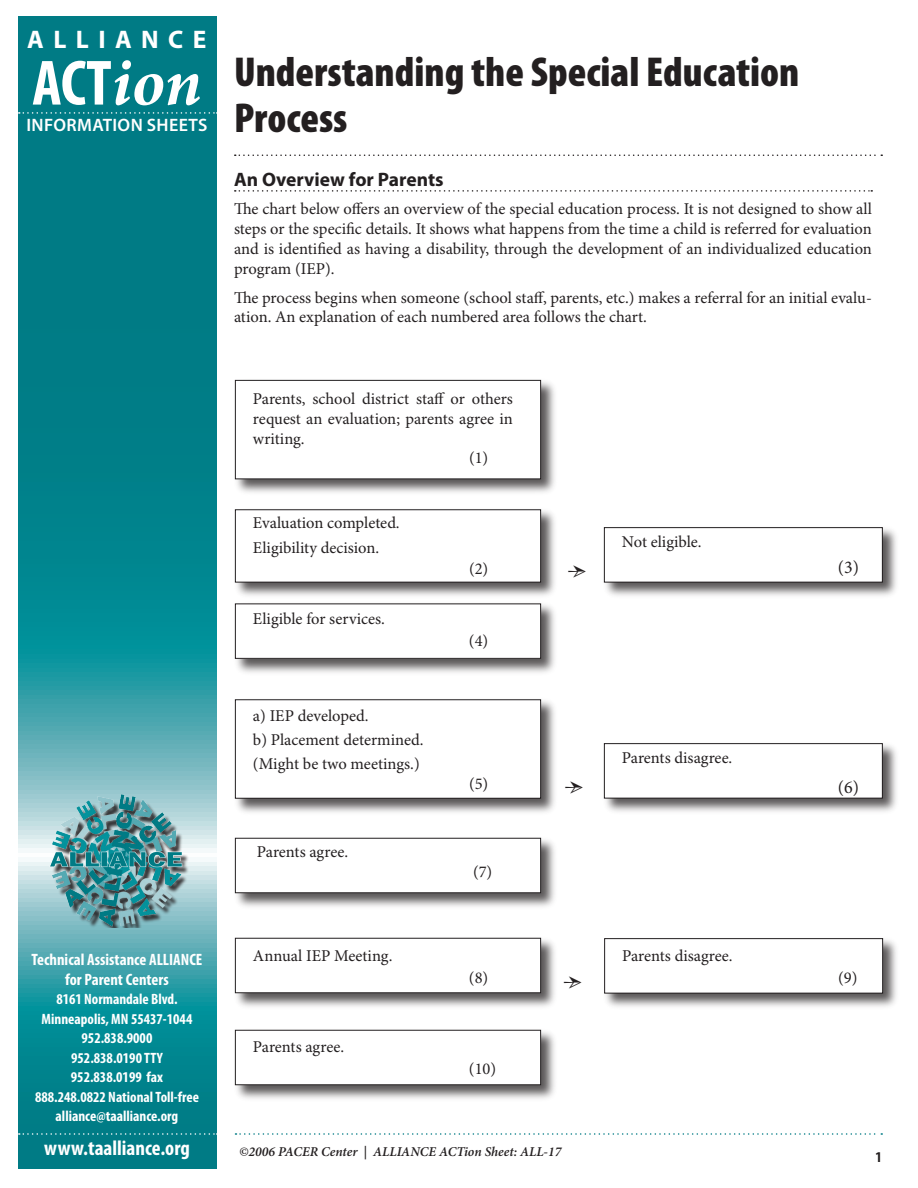
<style>
.page{position:relative;width:918px;height:1188px;background:#fff}
.page>*{position:absolute;margin:0;border:0;box-sizing:border-box;transform-origin:0 0}
.t1{font:700 condensed 64.5px "Myriad";color:#fff}
.t2{font:900 condensed 42px/46.5px "Myriad Pro";color:#231f20}
.t3{font:700 25.5px "Myriad Pro";letter-spacing:.37em;color:#fff}
.t4{font:700 condensed 21px "Myriad Pro";color:#fff}
.t5{font:21px "Minion Pro";color:#231f20}
.t6{font:700 19.5px "Myriad Pro";color:#231f20}
.t7{font:600 18px "Myriad Pro";letter-spacing:.02em;color:#fff}
.t8{font:18px "Minion Pro";color:#231f20}
.t9{font:16.5px/19.8px "Minion Pro";color:#231f20}
.t10{font:700 condensed 16.5px/19.8px "Myriad Pro";color:#fff;text-align:center}
.t11{font:700 condensed 15px/19.5px "Myriad Pro";color:#fff;text-align:center}
.t12{font:700 condensed 15px "Myriad";color:#231f20}
.t13{font:italic 600 13.5px "Minion Pro";color:#231f20}
.s1{font-family:"Minion Pro";font-style:italic;font-stretch:normal;font-size:67.5px}
</style>
<div class="page">
<svg style="left:19px;top:16px;width:198px;height:1152px;background:#168b94"></svg>
<svg style="left:19px;top:112px;width:198px;height:2px"></svg>
<svg style="left:236px;top:1133px;width:646px;height:2px"></svg>
<svg style="left:19px;top:1133px;width:198px;height:2px"></svg>
<div style="left:51px;top:796px;width:139px;height:132px;background:#231f20;opacity:.9"></div>
<img style="left:50px;top:794px;width:133px;height:134px">
<svg style="left:235px;top:154px;width:647px;height:2px"></svg>
<div style="left:232px;top:377px;width:326px;height:120px;background:#231f20;opacity:.75"></div>
<div style="left:235px;top:380px;width:306px;height:99px;background:#fff"></div>
<div style="left:235px;top:380px;width:306px;height:99px;border:1px solid #231f20"></div>
<svg style="left:235px;top:190px;width:637px;height:2px"></svg>
<div style="left:232px;top:697px;width:326px;height:119px;background:#231f20;opacity:.75"></div>
<div style="left:235px;top:700px;width:306px;height:98px;background:#fff"></div>
<div style="left:235px;top:699px;width:306px;height:100px;border:1px solid #231f20"></div>
<div style="left:232px;top:507px;width:326px;height:93px;background:#231f20;opacity:.75"></div>
<div style="left:235px;top:510px;width:306px;height:72px;background:#fff"></div>
<div style="left:235px;top:509px;width:306px;height:74px;border:1px solid #231f20"></div>
<div style="left:232px;top:601px;width:326px;height:75px;background:#231f20;opacity:.75"></div>
<div style="left:235px;top:604px;width:306px;height:54px;background:#fff"></div>
<div style="left:235px;top:604px;width:306px;height:55px;border:1px solid #231f20"></div>
<div style="left:232px;top:835px;width:326px;height:75px;background:#231f20;opacity:.75"></div>
<div style="left:235px;top:838px;width:306px;height:55px;background:#fff"></div>
<div style="left:235px;top:838px;width:306px;height:55px;border:1px solid #231f20"></div>
<div style="left:232px;top:935px;width:326px;height:75px;background:#231f20;opacity:.75"></div>
<div style="left:235px;top:938px;width:306px;height:55px;background:#fff"></div>
<div style="left:235px;top:938px;width:306px;height:55px;border:1px solid #231f20"></div>
<div style="left:232px;top:1027px;width:326px;height:75px;background:#231f20;opacity:.75"></div>
<div style="left:235px;top:1030px;width:306px;height:55px;background:#fff"></div>
<div style="left:235px;top:1030px;width:306px;height:55px;border:1px solid #231f20"></div>
<div style="left:601px;top:525px;width:299px;height:75px;background:#231f20;opacity:.75"></div>
<div style="left:604px;top:528px;width:278px;height:54px;background:#fff"></div>
<div style="left:604px;top:527px;width:279px;height:55px;border:1px solid #231f20"></div>
<div style="left:601px;top:741px;width:299px;height:75px;background:#231f20;opacity:.75"></div>
<div style="left:604px;top:744px;width:278px;height:54px;background:#fff"></div>
<div style="left:604px;top:743px;width:279px;height:55px;border:1px solid #231f20"></div>
<div style="left:602px;top:936px;width:299px;height:75px;background:#231f20;opacity:.75"></div>
<div style="left:605px;top:939px;width:278px;height:54px;background:#fff"></div>
<div style="left:604px;top:938px;width:279px;height:55px;border:1px solid #231f20"></div>
<h3 class="t3" style="left:27px;top:25px;width:181px">ALLIANCE</h3>
<h1 class="t1" style="left:32px;top:51px;width:171px">ACT<span class="s1">ion</span></h1>
<p class="t7" style="left:26px;top:115px;width:183px">INFORMATION SHEETS</p>
<h2 class="t2" style="left:234px;top:49px;width:567px">Understanding the Special Education<br>Process</h2>
<p class="t6" style="left:234px;top:168px;width:211px">An Overview for Parents</p>
<p class="t9" style="left:234px;top:200px;width:640px;text-align:justify">The chart below offers an overview of the special education process. It is not designed to show all steps or the specific details. It shows what happens from the time a child is referred for evaluation and is identified as having a disability, through the development of an individualized education program (IEP).</p>
<p class="t9" style="left:234px;top:288px;width:640px">The process begins when someone (school staff, parents, etc.) makes a referral for an initial evalu&shy;ation. An explanation of each numbered area follows the chart.</p>
<p class="t9" style="left:253px;top:390px;width:261px">Parents, school district staff or others</p>
<p class="t9" style="left:253px;top:409px;width:261px">request an evaluation; parents agree in</p>
<p class="t9" style="left:253px;top:429px;width:53px">writing.</p>
<p class="t9" style="left:469px;top:449px;width:21px">(1)</p>
<p class="t9" style="left:253px;top:512px;width:148px;line-height:24.3px">Evaluation completed.<br>Eligibility decision.</p>
<p class="t9" style="left:253px;top:610px;width:133px">Eligible for services.</p>
<p class="t9" style="left:253px;top:704px;width:172px;line-height:24.3px">a) IEP developed.<br>b) Placement determined. (Might be two meetings.)</p>
<p class="t9" style="left:257px;top:843px;width:93px">Parents agree.</p>
<p class="t9" style="left:469px;top:560px;width:21px">(2)</p>
<p class="t9" style="left:469px;top:632px;width:21px">(4)</p>
<p class="t9" style="left:469px;top:775px;width:21px">(5)</p>
<p class="t9" style="left:473px;top:863px;width:21px">(7)</p>
<p class="t5" style="left:568px;top:558px;width:20px">→</p>
<p class="t9" style="left:622px;top:532px;width:81px">Not eligible.</p>
<p class="t5" style="left:565px;top:774px;width:20px">→</p>
<p class="t9" style="left:622px;top:748px;width:112px">Parents disagree.</p>
<p class="t8" style="left:838px;top:556px;width:23px">(3)</p>
<p class="t8" style="left:838px;top:777px;width:23px">(6)</p>
<p class="t10" style="left:32px;top:950px;width:172px">Technical Assistance ALLIANCE for Parent Centers</p>
<p class="t11" style="left:35px;top:990px;width:165px">8161 Normandale Blvd.<br>Minneapolis, MN 55437-1044<br>952.838.9000<br>952.838.0190 TTY<br>952.838.0199 fax<br>888.248.0822 National Toll-free alliance@taalliance.org</p>
<p class="t4" style="left:44px;top:1137px;width:147px">www.taalliance.org</p>
<p class="t9" style="left:253px;top:946px;width:141px">Annual IEP Meeting.</p>
<p class="t9" style="left:253px;top:1038px;width:93px">Parents agree.</p>
<p class="t9" style="left:469px;top:968px;width:21px">(8)</p>
<p class="t9" style="left:469px;top:1059px;width:29px">(10)</p>
<p class="t5" style="left:563px;top:969px;width:20px">→</p>
<p class="t13" style="left:239px;top:1144px;width:324px">©2006 PACER Center | ALLIANCE ACTion Sheet: ALL-17</p>
<p class="t9" style="left:622px;top:946px;width:112px">Parents disagree.</p>
<p class="t9" style="left:838px;top:968px;width:21px">(9)</p>
<p class="t12" style="left:876px;top:1149px;width:8px">1</p>
</div>
